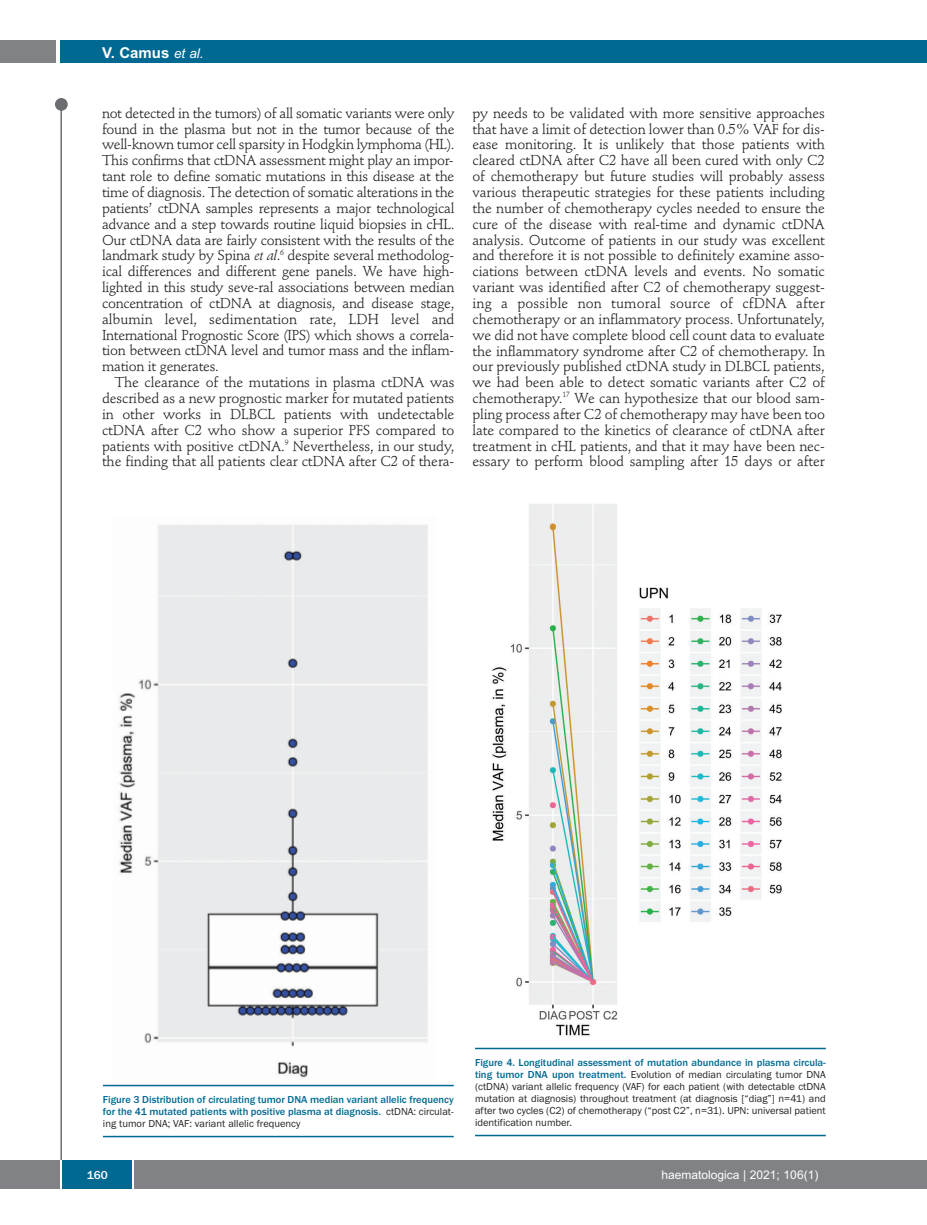
<style>
.page{position:relative;width:927px;height:1225px;background:#fff}
.page>*{position:absolute;margin:0;border:0;box-sizing:border-box;transform-origin:0 0}
.t1{font:700 15px "Arial";color:#fff}
.t2{font:14.25px/15.9px "Stempel Schneidler";letter-spacing:-.01em;color:#231f20;text-align:justify}
.t3{font:12px "Arial";color:#fff}
.t4{font:500 12px "Franklin Gothic";color:#fff}
.t5{font:10.5px/12px "Franklin Gothic";color:#231f20;text-align:justify}
.t6{font:500 10.5px/12px "Franklin Gothic";color:#006991;text-align:justify}
.s1{font-weight:400;font-style:italic;font-size:13.5px}
.s2{font-style:italic}
.s3{font-weight:400;color:#231f20}
.s4{font-weight:500;color:#006991}
</style>
<div class="page">
<div style="left:911px;top:40px;width:16px;height:22px;background:#006991"></div>
<div style="left:910px;top:1160px;width:17px;height:28px;background:#808285"></div>
<div style="left:55px;top:98px;width:13px;height:13px;background:#6c6d70;border-radius:50%"></div>
<hr style="left:60px;top:101px;width:2px;height:1061px;background:#6c6d70">
<div style="left:60px;top:40px;width:852px;height:22px;background:#006991"></div>
<div style="left:0;top:40px;width:56px;height:22px;background:#808285"></div>
<div style="left:0;top:1160px;width:911px;height:28px;background:#808285"></div>
<div style="left:62px;top:1160px;width:71px;height:28px;background:#006991"></div>
<hr style="left:60px;top:1160px;width:2px;height:28px;background:#fff">
<svg style="left:133px;top:1160px;width:1px;height:28px"></svg>
<img style="left:119px;top:524px;width:309px;height:554px">
<hr style="left:103px;top:1084px;width:351px;height:2px;background:#006991">
<hr style="left:103px;top:1135px;width:351px;height:2px;background:#006991">
<img style="left:491px;top:504px;width:291px;height:533px">
<hr style="left:475px;top:1047px;width:351px;height:2px;background:#006991">
<hr style="left:475px;top:1134px;width:351px;height:2px;background:#006991">
<p class="t1" style="left:102px;top:44px;width:103px">V. Camus <span class="s1">et al.</span></p>
<p class="t2" style="left:102px;top:106px;width:354px">not detected in the tumors) of all somatic variants were only found in the plasma but not in the tumor because of the well-known tumor cell sparsity in Hodgkin lymphoma (HL).<br>This confirms that ctDNA assessment might play an impor&shy;tant role to define somatic mutations in this disease at the time of diagnosis. The detection of somatic alterations in the patients’ ctDNA samples represents a major technological advance and a step towards routine liquid biopsies in cHL.<br>Our ctDNA data are fairly consistent with the results of the landmark study by Spina <span class="s2">et al</span>.<sup>6</sup> despite several methodolog&shy;ical differences and different gene panels. We have high&shy;lighted in this study seve-ral associations between median concentration of ctDNA at diagnosis, and disease stage, albumin level, sedimentation rate, LDH level and International Prognostic Score (IPS) which shows a correla&shy;tion between ctDNA level and tumor mass and the inflam&shy;mation it generates.</p>
<p class="t2" style="left:102px;top:376px;width:354px;text-indent:13px">The clearance of the mutations in plasma ctDNA was described as a new prognostic marker for mutated patients in other works in DLBCL patients with undetectable ctDNA after C2 who show a superior PFS compared to patients with positive ctDNA.<sup>9</sup> Nevertheless, in our study, the finding that all patients clear ctDNA after C2 of thera-</p>
<p class="t2" style="left:472px;top:106px;width:354px">py needs to be validated with more sensitive approaches that have a limit of detection lower than 0.5% VAF for dis&shy;ease monitoring. It is unlikely that those patients with cleared ctDNA after C2 have all been cured with only C2 of chemotherapy but future studies will probably assess various therapeutic strategies for these patients including the number of chemotherapy cycles needed to ensure the cure of the disease with real-time and dynamic ctDNA analysis. Outcome of patients in our study was excellent and therefore it is not possible to definitely examine asso&shy;ciations between ctDNA levels and events. No somatic variant was identified after C2 of chemotherapy suggest&shy;ing a possible non tumoral source of cfDNA after chemotherapy or an inflammatory process. Unfortunately, we did not have complete blood cell count data to evaluate the inflammatory syndrome after C2 of chemotherapy. In our previously published ctDNA study in DLBCL patients, we had been able to detect somatic variants after C2 of chemotherapy.<sup>17</sup> We can hypothesize that our blood sam&shy;pling process after C2 of chemotherapy may have been too late compared to the kinetics of clearance of ctDNA after treatment in cHL patients, and that it may have been nec&shy;essary to perform blood sampling after 15 days or after</p>
<p class="t6" style="left:103px;top:1093px;width:352px">Figure 3 Distribution of circulating tumor DNA median variant allelic frequency for the 41 mutated patients with positive plasma at diagnosis. <span class="s3">ctDNA: circulat&shy;ing tumor DNA; VAF: variant allelic frequency</span></p>
<p class="t5" style="left:475px;top:1056px;width:352px"><span class="s4">Figure 4. Longitudinal assessment of mutation abundance in plasma circula&shy;ting tumor DNA upon treatment.</span> Evolution of median circulating tumor DNA (ctDNA) variant allelic frequency (VAF) for each patient (with detectable ctDNA mutation at diagnosis) throughout treatment (at diagnosis [“diag”] n=41) and after two cycles (C2) of chemotherapy (“post C2”, n=31). UPN: universal patient identification number.</p>
<p class="t4" style="left:87px;top:1167px;width:22px">160</p>
<p class="t3" style="left:661px;top:1167px;width:158px">haematologica | 2021; 106(1)</p>
</div>
